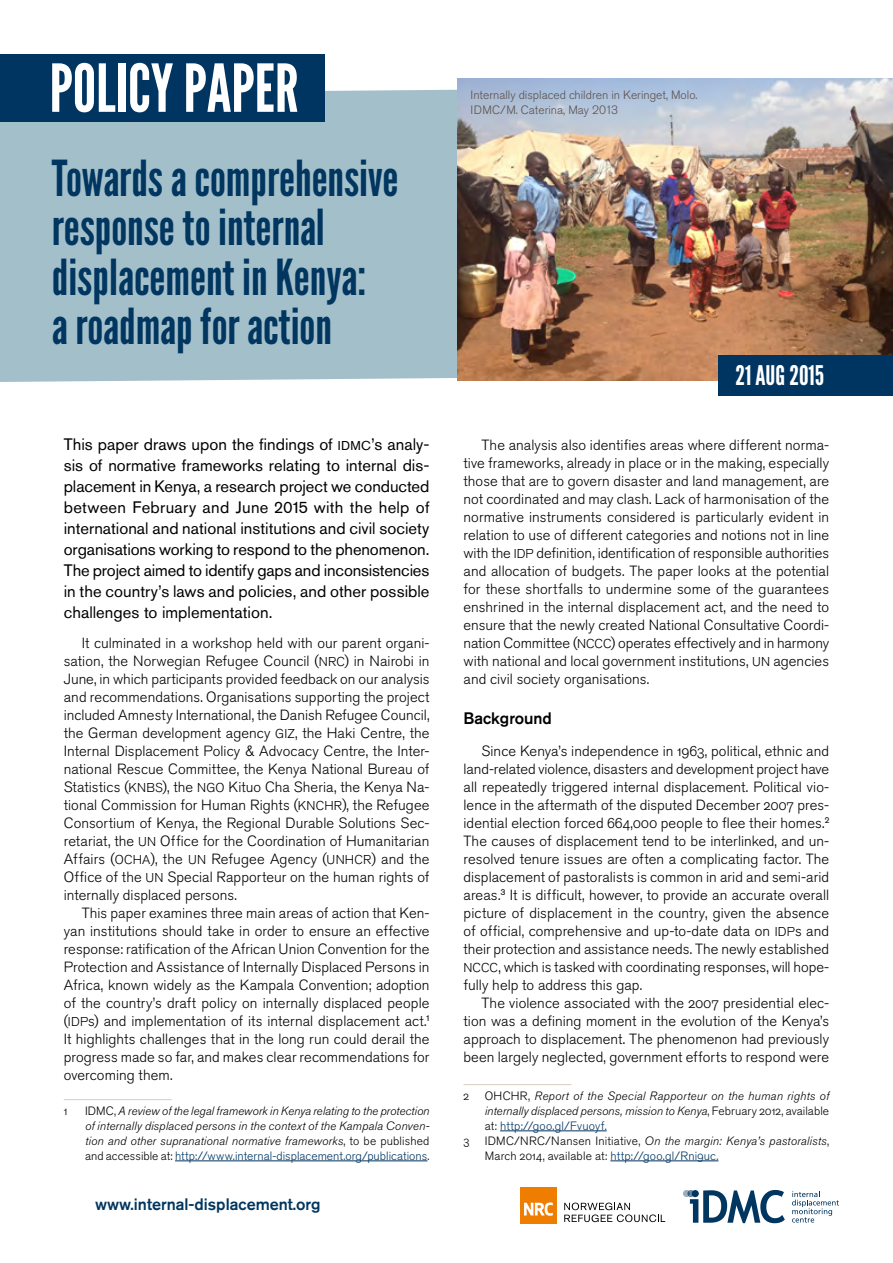
<style>
.page{position:relative;width:893px;height:1263px;background:#fff}
.page>*{position:absolute;margin:0;border:0;box-sizing:border-box;transform-origin:0 0}
.t1{font:66px "League Gothic";color:#fff}
.t2{font:49.5px/49.5px "League Gothic";color:#00365f}
.t3{font:27px "League Gothic";color:#fff}
.t4{font:16.5px/21px "Akzidenz Grotesk Pro";letter-spacing:.005em;color:#000;text-align:justify}
.t5{font:500 16.5px "Akzidenz Grotesk Pro";color:#00365f}
.t6{font:500 16.5px "Akzidenz Grotesk Pro";color:#000}
.t7{font:300 14.7px/18px "Akzidenz Grotesk Pro";letter-spacing:.005em;color:#000;text-align:justify}
.t8{font:italic 300 12px/15px "Akzidenz Grotesk Pro";letter-spacing:.01em;color:#000;text-align:justify}
.t9{font:300 12px/15px "Akzidenz Grotesk Pro";letter-spacing:.015em;color:#000}
.t10{font:300 12px/14.4px "Akzidenz Grotesk Pro";color:#5d514d}
.s1{font-size:12.75px}
.s2{font-style:normal}
.s3{font-style:normal;color:#003561}
.s4{font-style:italic}
.s5{color:#003561}
</style>
<div class="page">
<svg style="left:683px;top:1190px;width:102px;height:33px"></svg>
<svg style="left:792px;top:1191px;width:47px;height:31px"></svg>
<div style="left:520px;top:1187px;width:37px;height:37px;background:#ef7d00"></div>
<svg style="left:524px;top:1202px;width:29px;height:14px"></svg>
<svg style="left:564px;top:1202px;width:101px;height:20px"></svg>
<div style="left:0;top:89px;width:719px;height:293px;background:#a3bfca"></div>
<div style="left:0;top:54px;width:325px;height:67px;background:#003561"></div>
<img style="left:457px;top:79px;width:436px;height:301px">
<div style="left:719px;top:356px;width:174px;height:40px;background:#003561"></div>
<hr style="left:64px;top:1099px;width:108px;height:1px;background:#d7cebe">
<hr style="left:175px;top:1160px;width:252px;height:1px;background:#003561">
<hr style="left:463px;top:1084px;width:108px;height:1px;background:#d7cebe">
<hr style="left:500px;top:1130px;width:107px;height:1px;background:#003561">
<hr style="left:610px;top:1160px;width:108px;height:1px;background:#003561">
<h1 class="t1" style="left:50px;top:49px;width:251px">POLICY PAPER</h1>
<h2 class="t2" style="left:52px;top:154px;width:348px">Towards a comprehensive response to internal displacement in Kenya:<br>a roadmap for action</h2>
<p class="t4" style="left:64px;top:434px;width:367px">This paper draws upon the findings of <span class="s1">IDMC</span>’s analy&shy;sis of normative frameworks relating to internal dis&shy;placement in Kenya, a research project we conducted between February and June 2015 with the help of international and national institutions and civil society organisations working to respond to the phenomenon.<br>The project aimed to identify gaps and inconsistencies in the country’s laws and policies, and other possible challenges to implementation.</p>
<p class="t7" style="left:64px;top:634px;width:367px;text-indent:18px">It culminated in a workshop held with our parent organi&shy;sation, the Norwegian Refugee Council (<span class="s1">NRC</span>) in Nairobi in June, in which participants provided feedback on our analysis and recommendations. Organisations supporting the project included Amnesty International, the Danish Refugee Council, the German development agency <span class="s1">GIZ</span>, the Haki Centre, the Internal Displacement Policy &amp; Advocacy Centre, the Inter&shy;national Rescue Committee, the Kenya National Bureau of Statistics (<span class="s1">KNBS</span>), the <span class="s1">NGO</span> Kituo Cha Sheria, the Kenya Na&shy;tional Commission for Human Rights (<span class="s1">KNCHR</span>), the Refugee Consortium of Kenya, the Regional Durable Solutions Sec&shy;retariat, the <span class="s1">UN</span> Office for the Coordination of Humanitarian Affairs (<span class="s1">OCHA</span>), the <span class="s1">UN</span> Refugee Agency (<span class="s1">UNHCR</span>) and the Office of the <span class="s1">UN</span> Special Rapporteur on the human rights of internally displaced persons.</p>
<p class="t7" style="left:64px;top:904px;width:367px;text-indent:18px">This paper examines three main areas of action that Ken&shy;yan institutions should take in order to ensure an effective response: ratification of the African Union Convention for the Protection and Assistance of Internally Displaced Persons in Africa, known widely as the Kampala Convention; adoption of the country’s draft policy on internally displaced people (<span class="s1">IDP</span>s) and implementation of its internal displacement act.<sup>1<br></sup>It highlights challenges that in the long run could derail the progress made so far, and makes clear recommendations for overcoming them.</p>
<p class="t9" style="left:64px;top:1103px;width:5px">1</p>
<p class="t8" style="left:85px;top:1103px;width:346px"><span class="s2">IDMC,</span> A review of the legal framework in Kenya relating to the protection of internally displaced persons in the context of the Kampala Conven&shy;tion and other supranational normative frameworks<span class="s2">, to be published and accessible at:</span> <span class="s3">http://www.internal-displacement.org/publications</span><span class="s2">.</span></p>
<p class="t5" style="left:95px;top:1194px;width:227px">www.internal-displacement.org</p>
<p class="t10" style="left:471px;top:88px;width:229px">Internally displaced children in Keringet, Molo.<br>IDMC/M. Caterina, May 2013</p>
<h3 class="t3" style="left:735px;top:360px;width:90px">21 AUG 2015</h3>
<p class="t7" style="left:463px;top:436px;width:367px;text-indent:18px">The analysis also identifies areas where different norma&shy;tive frameworks, already in place or in the making, especially those that are to govern disaster and land management, are not coordinated and may clash. Lack of harmonisation of the normative instruments considered is particularly evident in relation to use of different categories and notions not in line with the <span class="s1">IDP</span> definition, identification of responsible authorities and allocation of budgets. The paper looks at the potential for these shortfalls to undermine some of the guarantees enshrined in the internal displacement act, and the need to ensure that the newly created National Consultative Coordi&shy;nation Committee (<span class="s1">NCCC</span>) operates effectively and in harmony with national and local government institutions, <span class="s1">UN</span> agencies and civil society organisations.</p>
<p class="t6" style="left:463px;top:707px;width:90px">Background</p>
<p class="t7" style="left:463px;top:742px;width:367px;text-indent:18px">Since Kenya’s independence in 1963, political, ethnic and land-related violence, disasters and development project have all repeatedly triggered internal displacement. Political vio&shy;lence in the aftermath of the disputed December 2007 pres&shy;idential election forced 664,000 people to flee their homes.<sup>2<br></sup>The causes of displacement tend to be interlinked, and un&shy;resolved tenure issues are often a complicating factor. The displacement of pastoralists is common in arid and semi-arid areas.<sup>3</sup> It is difficult, however, to provide an accurate overall picture of displacement in the country, given the absence of official, comprehensive and up-to-date data on <span class="s1">IDP</span>s and their protection and assistance needs. The newly established <span class="s1">NCCC</span>, which is tasked with coordinating responses, will hope&shy;fully help to address this gap.</p>
<p class="t7" style="left:463px;top:994px;width:367px;text-indent:18px">The violence associated with the 2007 presidential elec&shy;tion was a defining moment in the evolution of the Kenya’s approach to displacement. The phenomenon had previously been largely neglected, government efforts to respond were</p>
<p class="t9" style="left:463px;top:1088px;width:7px">2</p>
<p class="t8" style="left:485px;top:1088px;width:346px"><span class="s2">OHCHR,</span> Report of the Special Rapporteur on the human rights of internally displaced persons, mission to Kenya<span class="s2">, February 2012, available at:</span> <span class="s3">http://goo.gl/Fvuoyf.</span></p>
<p class="t9" style="left:463px;top:1133px;width:7px">3</p>
<p class="t9" style="left:485px;top:1133px;width:346px">IDMC/NRC/Nansen Initiative, <span class="s4">On the margin: Kenya’s pastoralists</span>,<br>March 2014, available at: <span class="s5">http://goo.gl/Rni9uc.</span></p>
</div>
